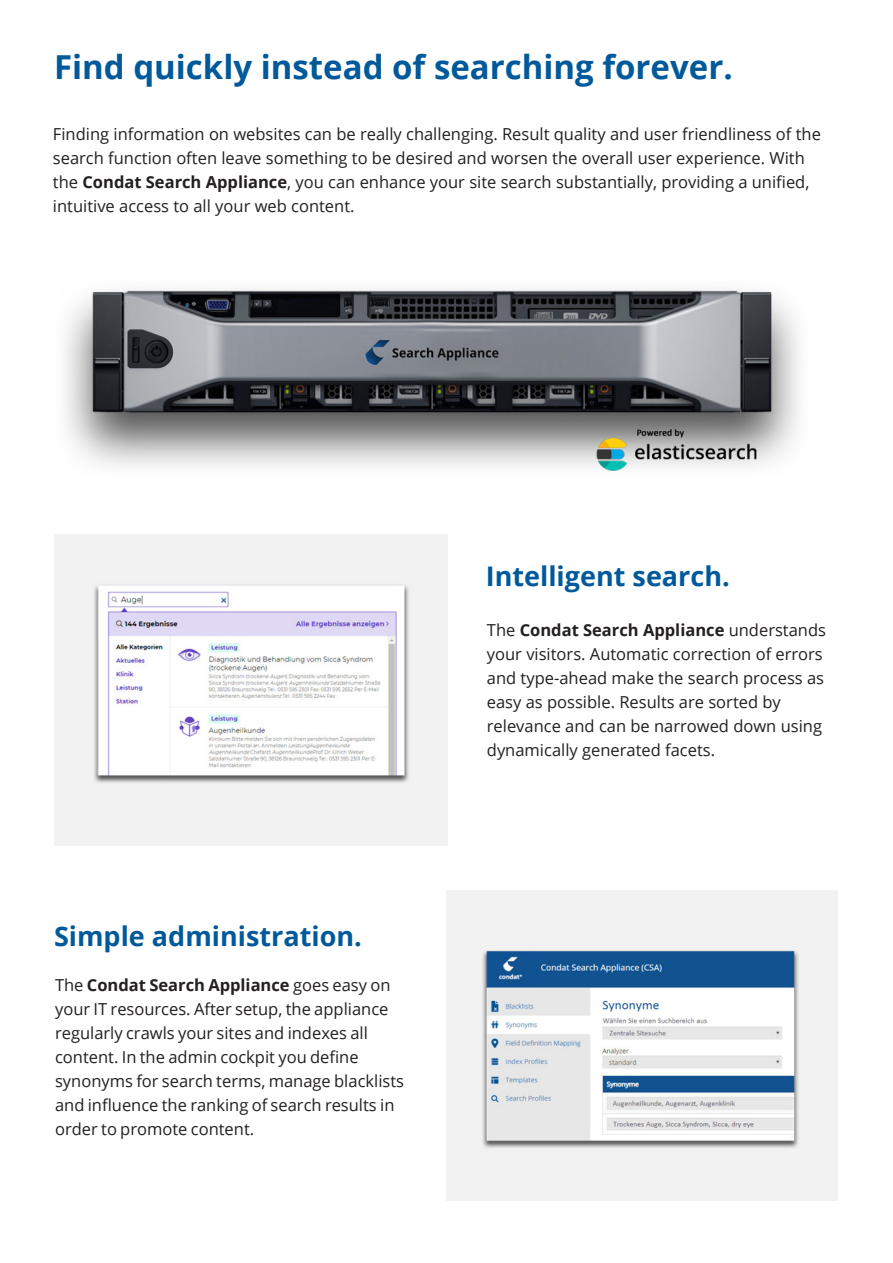
<style>
.page{position:relative;width:893px;height:1263px;background:#fff}
.page>*{position:absolute;margin:0;border:0;box-sizing:border-box;transform-origin:0 0}
.t1{font:700 33px "Open Sans";color:#00599b}
.t2{font:700 27px "Open Sans";color:#00599b}
.t3{font:16.5px/24px "Open Sans";color:#231f20}
.s1{font-weight:700}
</style>
<div class="page">
<img style="left:65px;top:289px;width:735px;height:182px">
<img style="left:54px;top:535px;width:393px;height:310px">
<img style="left:446px;top:890px;width:392px;height:311px">
<p class="t1" style="left:54px;top:44px;width:680px">Find quickly instead of searching forever.</p>
<p class="t3" style="left:53px;top:122px;width:769px">Finding information on websites can be really challenging. Result quality and user friendliness of the search function often leave something to be desired and worsen the overall user experience. With the <span class="s1">Condat Search Appliance</span>, you can enhance your site search substantially, providing a unified, intuitive access to all your web content.</p>
<p class="t2" style="left:54px;top:917px;width:309px">Simple administration.</p>
<p class="t3" style="left:55px;top:972px;width:351px">The <span class="s1">Condat Search Appliance</span> goes easy on your IT resources. After setup, the appliance regularly crawls your sites and indexes all content. In the admin cockpit you define synonyms for search terms, manage blacklists and influence the ranking of search results in order to promote content.</p>
<p class="t2" style="left:486px;top:557px;width:246px">Intelligent search.</p>
<p class="t3" style="left:487px;top:617px;width:341px">The <span class="s1">Condat Search Appliance</span> understands your visitors. Automatic correction of errors and type-ahead make the search process as easy as possible. Results are sorted by relevance and can be narrowed down using dynamically generated facets.</p>
</div>
